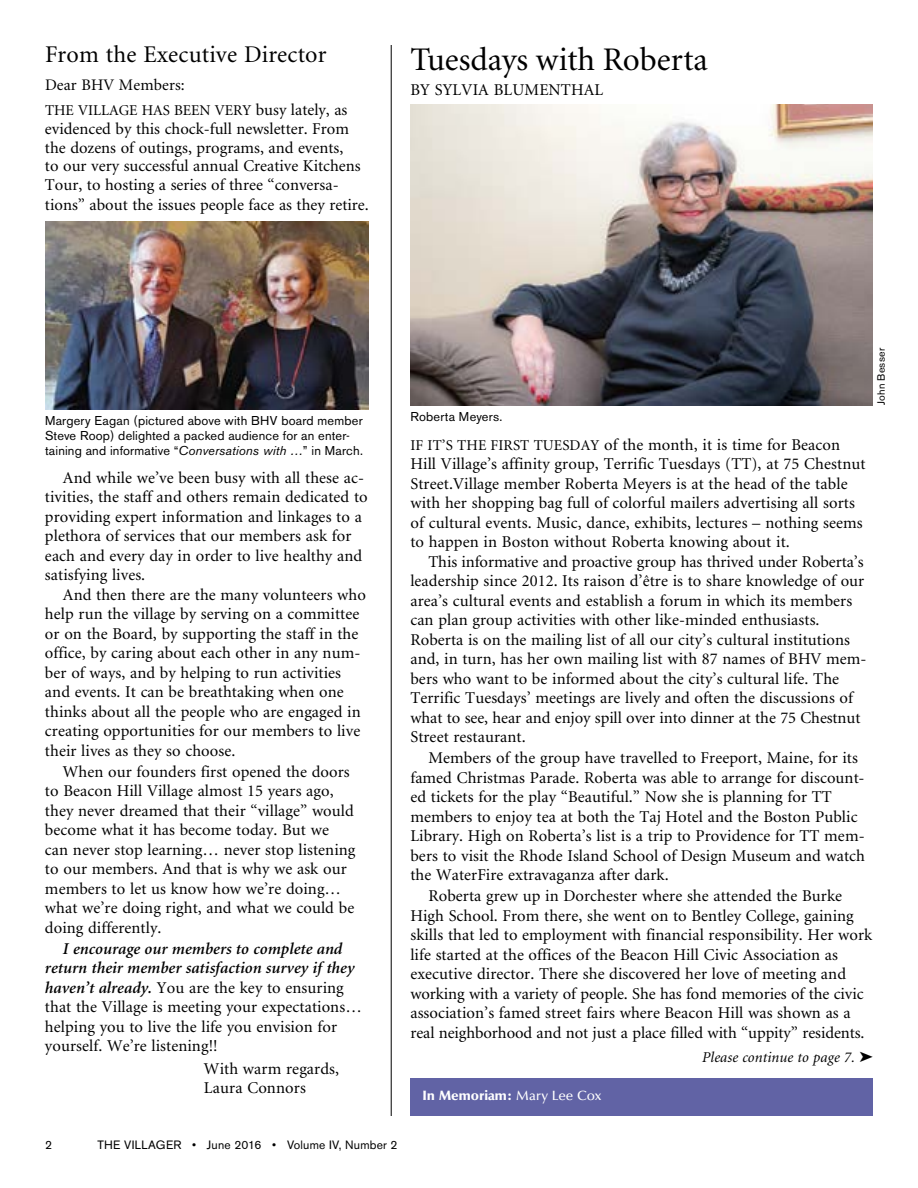
<style>
.page{position:relative;width:918px;height:1188px;background:#fff}
.page>*{position:absolute;margin:0;border:0;box-sizing:border-box;transform-origin:0 0}
.t1{font:33px "Minion";color:#000}
.t2{font:24px "Minion";letter-spacing:.005em;color:#000}
.t3{font:16.5px/19.5px "Minion";letter-spacing:.005em;color:#000}
.t4{font:16.2px "Minion";color:#000}
.t5{font:15px "Minion";color:#000}
.t6{font:italic 15px "Minion";letter-spacing:.005em;color:#000}
.t7{font:900 13.5px "Optima";color:#fff}
.t8{font:12.75px/15px "Akzidenz Grotesk BE";letter-spacing:.015em;color:#000}
.t9{font:12px "Akzidenz Grotesk BE";letter-spacing:.015em;color:#000}
.t10{font:10.5px "Akzidenz Grotesk BE";letter-spacing:.025em;color:#000}
.s1{font-size:16.5px}
.s2{font-style:italic}
.s3{font-weight:600;font-style:italic}
.s4{font-size:15px}
.s5{font-weight:500}
</style>
<div class="page">
<hr style="left:391px;top:45px;width:1px;height:1071px;background:#000">
<img style="left:410px;top:104px;width:463px;height:301px">
<img style="left:45px;top:221px;width:324px;height:189px">
<div style="left:410px;top:1078px;width:463px;height:38px;background:#6163a5"></div>
<h2 class="t2" style="left:45px;top:42px;width:283px">From the Executive Director</h2>
<p class="t4" style="left:45px;top:77px;width:141px">Dear BHV Members:</p>
<p class="t5" style="left:45px;top:103px;width:304px">The Village has been VERY <span class="s1">busy lately, as</span></p>
<p class="t3" style="left:45px;top:120px;width:325px;line-height:18.9px">evidenced by this chock-full newsletter. From the dozens of outings, programs, and events,<br>to our very successful annual Creative Kitchens Tour, to hosting a series of three “conversa&shy;tions” about the issues people face as they retire.</p>
<h1 class="t1" style="left:410px;top:43px;width:299px">Tuesdays with Roberta</h1>
<p class="t3" style="left:410px;top:80px;width:194px">by Sylvia Blumenthal</p>
<p class="t8" style="left:45px;top:414px;width:319px">Margery Eagan (pictured above with BHV board member<br>Steve Roop) delighted a packed audience for an enter&shy;taining and informative “<span class="s2">Conversations with …</span>” in March.</p>
<p class="t3" style="left:45px;top:468px;width:324px;text-indent:18px">And while we’ve been busy with all these ac&shy;tivities, the staff and others remain dedicated to providing expert information and linkages to a plethora of services that our members ask for each and every day in order to live healthy and satisfying lives.</p>
<p class="t3" style="left:45px;top:585px;width:322px;text-indent:18px">And then there are the many volunteers who help run the village by serving on a committee or on the Board, by supporting the staff in the office, by caring about each other in any num&shy;ber of ways, and by helping to run activities and events. It can be breathtaking when one thinks about all the people who are engaged in creating opportunities for our members to live their lives as they so choose.</p>
<p class="t3" style="left:45px;top:762px;width:312px;text-indent:18px">When our founders first opened the doors to Beacon Hill Village almost 15 years ago, they never dreamed that their “village” would become what it has become today. But we can never stop learning… never stop listening to our members. And that is why we ask our members to let us know how we’re doing… what we’re doing right, and what we could be doing differently.</p>
<p class="t3" style="left:45px;top:939px;width:318px;text-indent:18px"><span class="s3">I encourage our members to complete and return their member satisfaction survey if they haven’t already.</span> You are the key to ensuring that the Village is meeting your expectations… helping you to live the life you envision for yourself. We’re listening!!</p>
<p class="t3" style="left:204px;top:1060px;width:137px;line-height:18.8px">With warm regards,<br>Laura Connors</p>
<p class="t8" style="left:410px;top:409px;width:94px">Roberta Meyers.</p>
<p class="t10" style="left:875px;top:405px;width:59px;rotate:-90deg">John Besser</p>
<p class="t3" style="left:410px;top:435px;width:457px"><span class="s4">If it’s the first Tuesday</span> of the month, it is time for Beacon Hill Village’s affinity group, Terrific Tuesdays (TT), at 75 Chestnut Street.Village member Roberta Meyers is at the head of the table with her shopping bag full of colorful mailers advertising all sorts of cultural events. Music, dance, exhibits, lectures – nothing seems to happen in Boston without Roberta knowing about it.</p>
<p class="t3" style="left:410px;top:552px;width:458px;text-indent:18px">This informative and proactive group has thrived under Roberta’s leadership since 2012. Its raison d’être is to share knowledge of our area’s cultural events and establish a forum in which its members can plan group activities with other like-minded enthusiasts.<br>Roberta is on the mailing list of all our city’s cultural institutions and, in turn, has her own mailing list with 87 names of BHV mem&shy;bers who want to be informed about the city’s cultural life. The Terrific Tuesdays’ meetings are lively and often the discussions of what to see, hear and enjoy spill over into dinner at the 75 Chestnut Street restaurant.</p>
<p class="t3" style="left:410px;top:749px;width:456px;text-indent:18px">Members of the group have travelled to Freeport, Maine, for its famed Christmas Parade. Roberta was able to arrange for discount&shy;ed tickets for the play “Beautiful.” Now she is planning for TT members to enjoy tea at both the Taj Hotel and the Boston Public Library. High on Roberta’s list is a trip to Providence for TT mem&shy;bers to visit the Rhode Island School of Design Museum and watch the WaterFire extravaganza after dark.</p>
<p class="t3" style="left:410px;top:887px;width:463px;text-indent:18px">Roberta grew up in Dorchester where she attended the Burke High School. From there, she went on to Bentley College, gaining skills that led to employment with financial responsibility. Her work life started at the offices of the Beacon Hill Civic Association as executive director. There she discovered her love of meeting and working with a variety of people. She has fond memories of the civic association’s famed street fairs where Beacon Hill was shown as a real neighborhood and not just a place filled with “uppity” residents.</p>
<p class="t7" style="left:422px;top:1088px;width:181px">In Memoriam: <span class="s5">Mary Lee Cox</span></p>
<p class="t6" style="left:702px;top:1050px;width:172px">Please continue to page 7. ➤</p>
<p class="t9" style="left:45px;top:1138px;width:8px">2</p>
<p class="t9" style="left:98px;top:1138px;width:302px">THE VILLAGER • June 2016 • Volume IV, Number 2</p>
</div>
